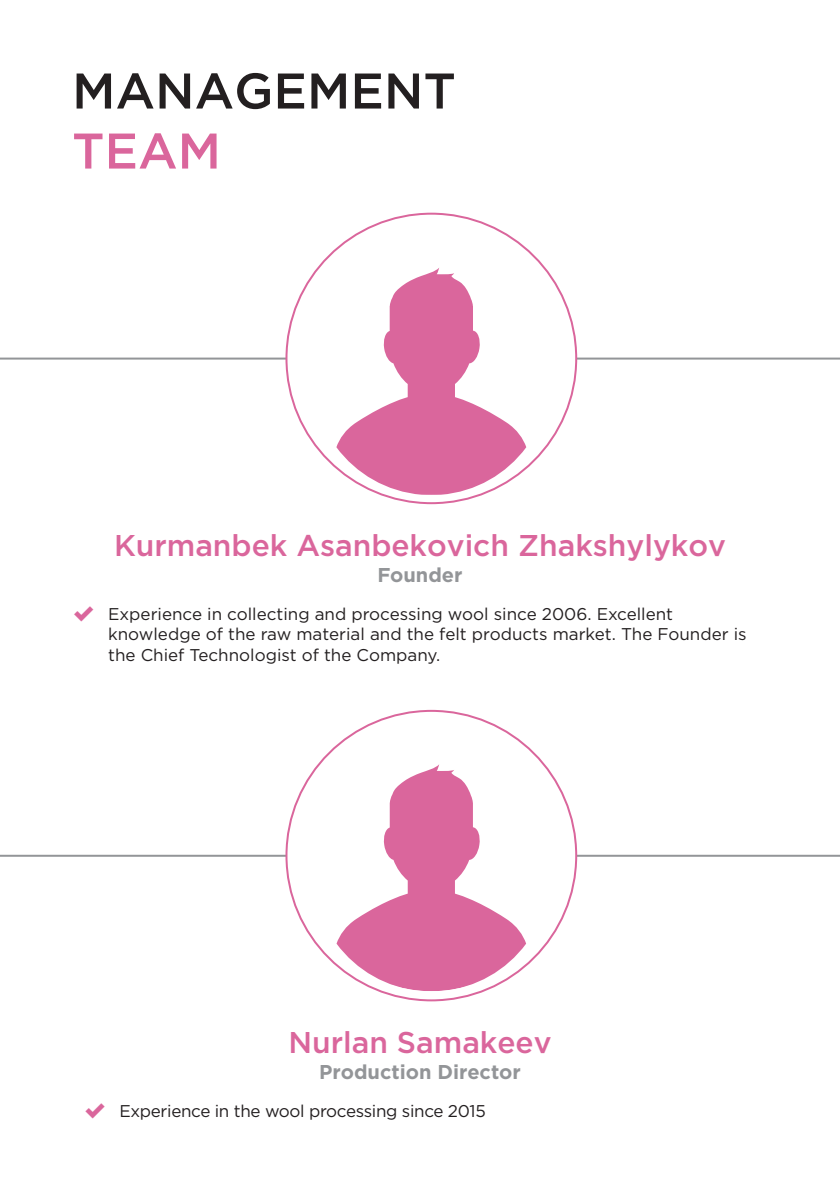
<style>
.page{position:relative;width:840px;height:1191px;background:#fff}
.page>*{position:absolute;margin:0;border:0;box-sizing:border-box;transform-origin:0 0}
.t1{font:500 50px "Gotham Pro";color:#231f20}
.t2{font:500 50px "Gotham Pro";color:#da669c}
.t3{font:500 30px "Gotham Pro";color:#da669c}
.t4{font:700 20px "Gotham Pro";color:#939598}
.t5{font:17px/20.4px "Gotham Pro";color:#231f20}
.t6{font:17px "Gotham Pro";letter-spacing:-.02em;color:#231f20}
</style>
<div class="page">
<hr style="left:0;top:357px;width:839px;height:2px;background:#939598">
<hr style="left:0;top:854px;width:839px;height:2px;background:#939598">
<div style="left:286px;top:214px;width:290px;height:289px;background:#fff;border-radius:50%"></div>
<div style="left:286px;top:711px;width:290px;height:289px;background:#fff;border-radius:50%"></div>
<svg style="left:336px;top:764px;width:190px;height:227px;fill:#da669c"></svg>
<svg style="left:336px;top:268px;width:190px;height:227px;fill:#da669c"></svg>
<h1 class="t1" style="left:72px;top:62px;width:385px">MANAGEMENT</h1>
<h1 class="t2" style="left:72px;top:122px;width:150px">TEAM</h1>
<h2 class="t3" style="left:114px;top:528px;width:613px">Kurmanbek Asanbekovich Zhakshylykov</h2>
<p class="t4" style="left:377px;top:563px;width:87px">Founder</p>
<p class="t5" style="left:108px;top:603px;width:639px">Experience in collecting and processing wool since 2006. Excellent knowledge of the raw material and the felt products market. The Founder is the Chief Technologist of the Company.</p>
<h2 class="t3" style="left:288px;top:1025px;width:264px">Nurlan Samakeev</h2>
<p class="t4" style="left:319px;top:1060px;width:203px">Production Director</p>
<p class="t6" style="left:119px;top:1101px;width:367px">Experience in the wool processing since 2015</p>
</div>
